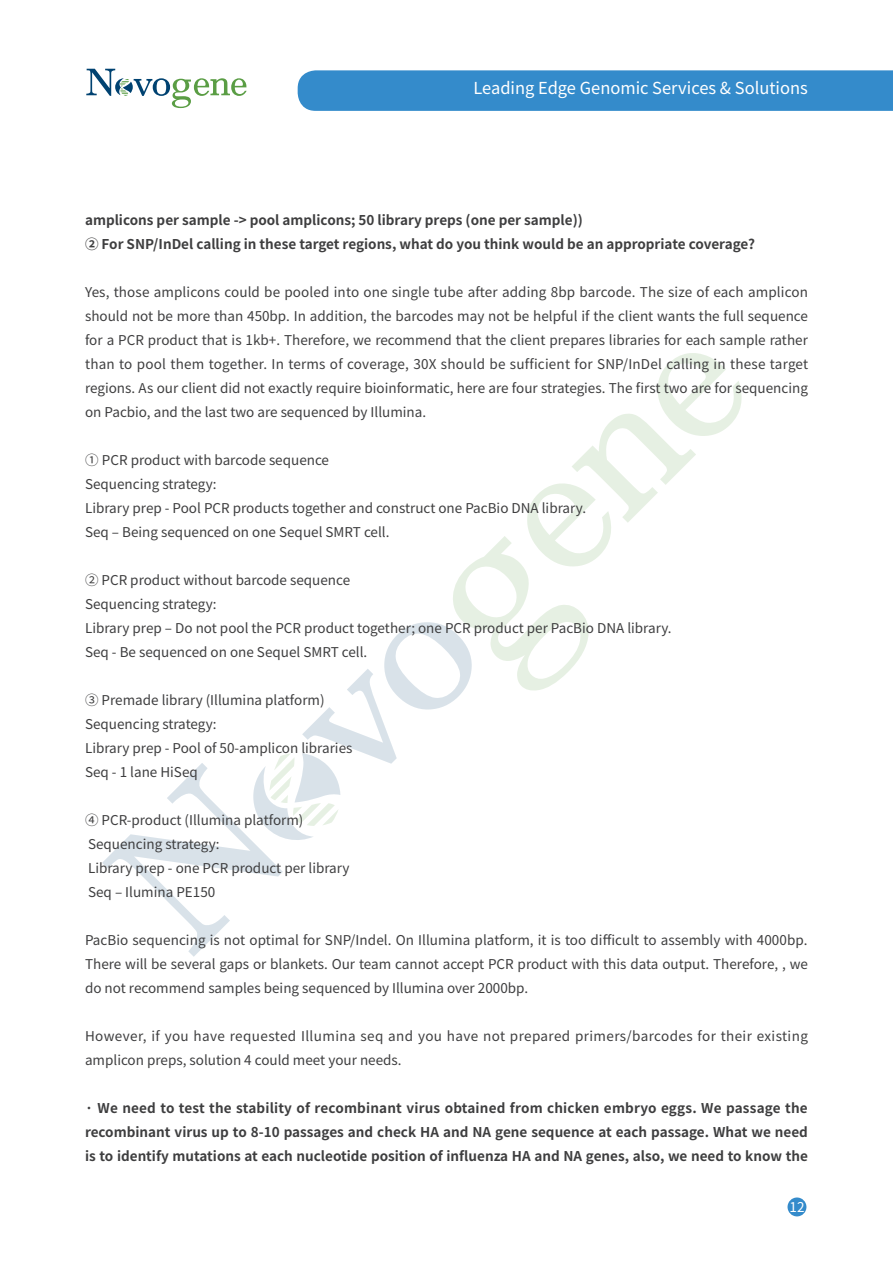
<style>
.page{position:relative;width:893px;height:1263px;background:#fff}
.page>*{position:absolute;margin:0;border:0;box-sizing:border-box;transform-origin:0 0}
.t1{font:16.5px "Source Han Sans SC";color:#fff}
.t2{font:13.5px/24px "Source Han Sans SC";color:#3e3e3f}
.t3{font:700 13.5px/24px "Source Han Sans SC";color:#3e3e3f}
.t4{font:13.5px/24px "Source Han Sans SC";letter-spacing:.025em;color:#3e3e3f}
.t5{font:13.5px "Source Han Sans SC";color:#fff}
</style>
<div class="page">
<div style="left:787px;top:1197px;width:19px;height:19px;background:#348bcb;border-radius:50%"></div>
<svg style="left:86px;top:69px;width:161px;height:39px"></svg>
<svg style="left:102px;top:353px;width:640px;height:604px"></svg>
<div style="left:298px;top:70px;width:595px;height:41px;background:#348bcb"></div>
<p class="t1" style="left:473px;top:79px;width:336px">Leading Edge Genomic Services &amp; Solutions</p>
<p class="t3" style="left:85px;top:208px;width:671px">amplicons per sample -&gt; pool amplicons; 50 library preps (one per sample))<br>② For SNP/InDel calling in these target regions, what do you think would be an appropriate coverage?</p>
<p class="t2" style="left:85px;top:280px;width:725px;text-align:justify">Yes, those amplicons could be pooled into one single tube after adding 8bp barcode. The size of each amplicon should not be more than 450bp. In addition, the barcodes may not be helpful if the client wants the full sequence for a PCR product that is 1kb+. Therefore, we recommend that the client prepares libraries for each sample rather than to pool them together. In terms of coverage, 30X should be sufficient for SNP/InDel calling in these target regions. As our client did not exactly require bioinformatic, here are four strategies. The first two are for sequencing on Pacbio, and the last two are sequenced by Illumina.</p>
<p class="t2" style="left:85px;top:448px;width:502px">① PCR product with barcode sequence<br>Sequencing strategy:<br>Library prep - Pool PCR products together and construct one PacBio DNA library.<br>Seq – Being sequenced on one Sequel SMRT cell.</p>
<p class="t2" style="left:85px;top:568px;width:588px">② PCR product without barcode sequence<br>Sequencing strategy:<br>Library prep – Do not pool the PCR product together; one PCR product per PacBio DNA library.<br>Seq - Be sequenced on one Sequel SMRT cell.</p>
<p class="t2" style="left:85px;top:688px;width:269px">③ Premade library (Illumina platform)<br>Sequencing strategy:<br>Library prep - Pool of 50-amplicon libraries<br>Seq - 1 lane HiSeq</p>
<p class="t2" style="left:85px;top:808px;width:266px">④ PCR-product (Illumina platform)<br>Sequencing strategy:<br>Library prep - one PCR product per library<br>Seq – Ilumina PE150</p>
<p class="t2" style="left:85px;top:928px;width:724px;text-align:justify">PacBio sequencing is not optimal for SNP/Indel. On Illumina platform, it is too difficult to assembly with 4000bp.<br>There will be several gaps or blankets. Our team cannot accept PCR product with this data output. Therefore, , we do not recommend samples being sequenced by Illumina over 2000bp.</p>
<p class="t4" style="left:85px;top:1024px;width:724px">However, if you have requested Illumina seq and you have not prepared primers/barcodes for their existing amplicon preps, solution 4 could meet your needs.</p>
<p class="t3" style="left:85px;top:1096px;width:724px;text-align:justify">· We need to test the stability of recombinant virus obtained from chicken embryo eggs. We passage the recombinant virus up to 8-10 passages and check HA and NA gene sequence at each passage. What we need is to identify mutations at each nucleotide position of influenza HA and NA genes, also, we need to know the</p>
<p class="t5" style="left:789px;top:1199px;width:16px">12</p>
</div>
